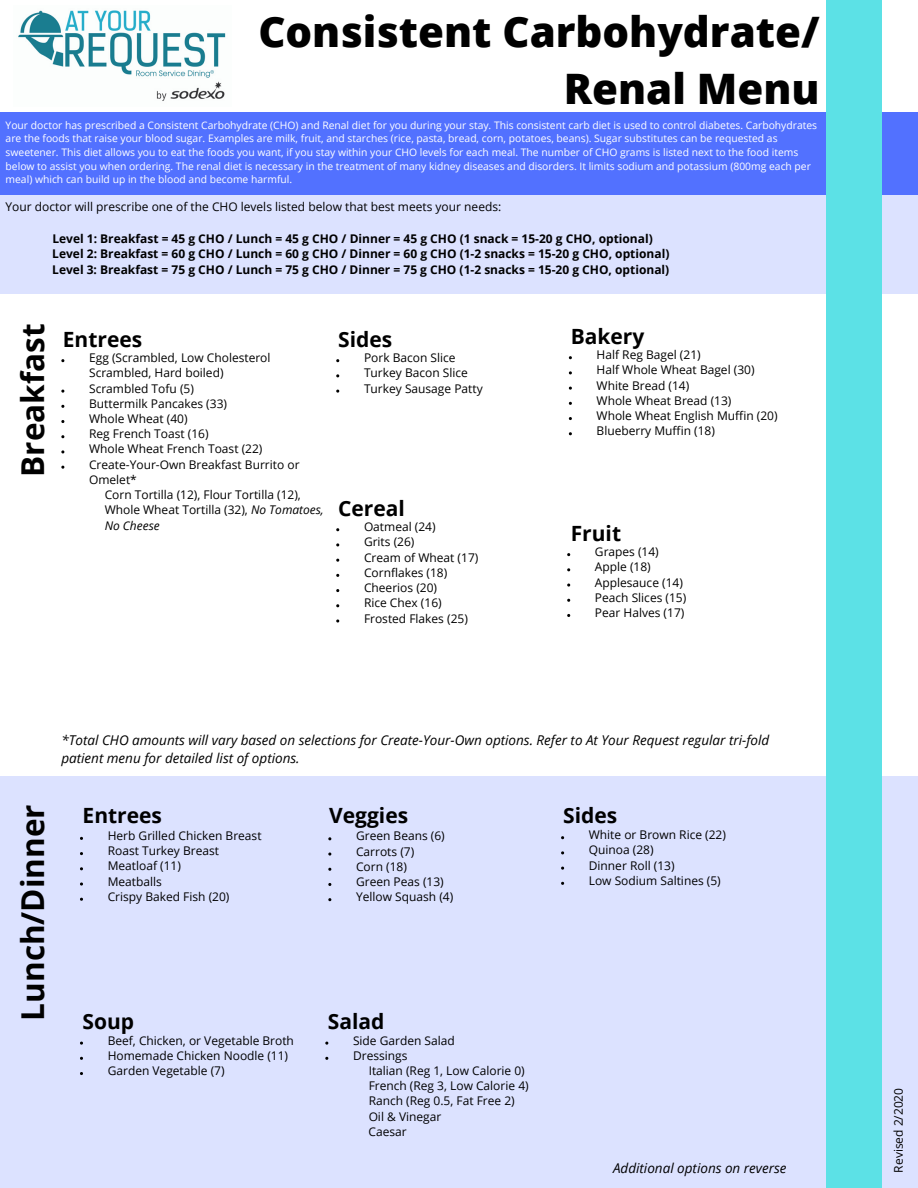
<style>
.page{position:relative;width:918px;height:1188px;background:#fff}
.page>*{position:absolute;margin:0;border:0;box-sizing:border-box;transform-origin:0 0}
.t1{font:800 42px/57.8px "Open Sans";color:#000;text-align:right}
.t2{font:700 31.5px "Open Sans";color:#000}
.t3{font:700 21px "Open Sans";color:#000}
.t4{font:italic 13.5px "Open Sans";color:#000}
.t5{font:12px/15.1px "Open Sans";color:#000}
.t6{font:700 12px/15.8px "Open Sans";color:#000}
.t7{font:10.35px/13.6px "Open Sans";color:#fff}
.s1{font-style:italic}
</style>
<div class="page">
<div style="left:0;top:112px;width:918px;height:83px;background:#5271ff"></div>
<div style="left:0;top:776px;width:918px;height:412px;background:#dce2ff"></div>
<div style="left:0;top:195px;width:918px;height:99px;background:#dce2ff"></div>
<div style="left:826px;top:0;width:55px;height:1188px;background:#5ce1e6"></div>
<img style="left:18px;top:10px;width:208px;height:91px">
<svg style="left:336px;top:619px;width:3px;height:4px"></svg>
<p class="t1" style="left:258px;top:2px;width:563px">Consistent Carbohydrate/<br>Renal Menu</p>
<p class="t7" style="left:6px;top:118px;width:813px">Your doctor has prescribed a Consistent Carbohydrate (CHO) and Renal diet for you during your stay. This consistent carb diet is used to control diabetes. Carbohydrates are the foods that raise your blood sugar. Examples are milk, fruit, and starches (rice, pasta, bread, corn, potatoes, beans). Sugar substitutes can be requested as sweetener. This diet allows you to eat the foods you want, if you stay within your CHO levels for each meal. The number of CHO grams is listed next to the food items below to assist you when ordering. The renal diet is necessary in the treatment of many kidney diseases and disorders. It limits sodium and potassium (800mg each per meal) which can build up in the blood and become harmful.</p>
<p class="t5" style="left:6px;top:199px;width:497px">Your doctor will prescribe one of the CHO levels listed below that best meets your needs:</p>
<p class="t6" style="left:52px;top:230px;width:619px">Level 1: Breakfast = 45 g CHO / Lunch = 45 g CHO / Dinner = 45 g CHO (1 snack = 15-20 g CHO, optional)<br>Level 2: Breakfast = 60 g CHO / Lunch = 60 g CHO / Dinner = 60 g CHO (1-2 snacks = 15-20 g CHO, optional)<br>Level 3: Breakfast = 75 g CHO / Lunch = 75 g CHO / Dinner = 75 g CHO (1-2 snacks = 15-20 g CHO, optional)</p>
<p class="t2" style="left:10px;top:477px;width:155px;rotate:-90deg">Breakfast</p>
<p class="t3" style="left:63px;top:325px;width:81px">Entrees</p>
<p class="t5" style="left:89px;top:350px;width:183px">Egg (Scrambled, Low Cholesterol<br>Scrambled, Hard boiled)</p>
<p class="t5" style="left:89px;top:380px;width:106px">Scrambled Tofu (5)</p>
<p class="t5" style="left:89px;top:396px;width:139px">Buttermilk Pancakes (33)</p>
<p class="t5" style="left:89px;top:411px;width:100px">Whole Wheat (40)</p>
<p class="t5" style="left:89px;top:426px;width:121px">Reg French Toast (16)</p>
<p class="t5" style="left:89px;top:441px;width:212px">Whole Wheat French Toast (22)<br>Create-Your-Own Breakfast Burrito or<br>Omelet*</p>
<p class="t5" style="left:105px;top:487px;width:221px">Corn Tortilla (12), Flour Tortilla (12),<br>Whole Wheat Tortilla (32), <span class="s1">No Tomatoes,<br>No Cheese</span></p>
<p class="t3" style="left:338px;top:325px;width:56px">Sides</p>
<p class="t5" style="left:364px;top:350px;width:93px">Pork Bacon Slice</p>
<p class="t5" style="left:364px;top:365px;width:105px">Turkey Bacon Slice</p>
<p class="t5" style="left:364px;top:380px;width:120px">Turkey Sausage Patty</p>
<p class="t3" style="left:338px;top:494px;width:68px">Cereal</p>
<p class="t5" style="left:364px;top:519px;width:73px">Oatmeal (24)</p>
<p class="t5" style="left:364px;top:534px;width:52px">Grits (26)</p>
<p class="t5" style="left:364px;top:549px;width:116px">Cream of Wheat (17)</p>
<p class="t5" style="left:364px;top:565px;width:85px">Cornflakes (18)</p>
<p class="t5" style="left:364px;top:580px;width:75px">Cheerios (20)</p>
<p class="t5" style="left:364px;top:595px;width:79px">Rice Chex (16)</p>
<p class="t5" style="left:364px;top:610px;width:105px">Frosted Flakes (25)</p>
<p class="t3" style="left:571px;top:322px;width:75px">Bakery</p>
<p class="t5" style="left:597px;top:347px;width:183px">Half Reg Bagel (21)<br>Half Whole Wheat Bagel (30)<br>White Bread (14)<br>Whole Wheat Bread (13)<br>Whole Wheat English Muffin (20)<br>Blueberry Muffin (18)</p>
<p class="t3" style="left:571px;top:519px;width:52px">Fruit</p>
<p class="t5" style="left:595px;top:544px;width:93px">Grapes (14)<br>Apple (18)<br>Applesauce (14)<br>Peach Slices (15)<br>Pear Halves (17)</p>
<p class="t2" style="left:10px;top:1021px;width:218px;rotate:-90deg">Lunch/Dinner</p>
<p class="t4" style="left:61px;top:731px;width:709px">*Total CHO amounts will vary based on selections for Create-Your-Own options. Refer to At Your Request regular tri-fold</p>
<p class="t4" style="left:61px;top:749px;width:240px">patient menu for detailed list of options.</p>
<p class="t3" style="left:83px;top:801px;width:81px">Entrees</p>
<p class="t3" style="left:329px;top:801px;width:80px">Veggies</p>
<p class="t3" style="left:563px;top:801px;width:56px">Sides</p>
<p class="t5" style="left:108px;top:828px;width:155px">Herb Grilled Chicken Breast</p>
<p class="t5" style="left:356px;top:828px;width:90px">Green Beans (6)</p>
<p class="t5" style="left:589px;top:827px;width:139px">White or Brown Rice (22)</p>
<p class="t5" style="left:108px;top:843px;width:113px">Roast Turkey Breast</p>
<p class="t5" style="left:356px;top:843px;width:60px">Carrots (7)</p>
<p class="t5" style="left:589px;top:842px;width:66px">Quinoa (28)</p>
<p class="t5" style="left:108px;top:858px;width:75px">Meatloaf (11)</p>
<p class="t5" style="left:356px;top:859px;width:52px">Corn (18)</p>
<p class="t5" style="left:589px;top:857px;width:87px">Dinner Roll (13)</p>
<p class="t5" style="left:108px;top:873px;width:56px">Meatballs</p>
<p class="t5" style="left:356px;top:874px;width:89px">Green Peas (13)</p>
<p class="t5" style="left:589px;top:873px;width:133px">Low Sodium Saltines (5)</p>
<p class="t5" style="left:108px;top:889px;width:123px">Crispy Baked Fish (20)</p>
<p class="t5" style="left:356px;top:889px;width:99px">Yellow Squash (4)</p>
<p class="t3" style="left:83px;top:1006px;width:53px">Soup</p>
<p class="t3" style="left:328px;top:1006px;width:58px">Salad</p>
<p class="t5" style="left:108px;top:1032px;width:188px">Beef, Chicken, or Vegetable Broth</p>
<p class="t5" style="left:353px;top:1032px;width:103px">Side Garden Salad</p>
<p class="t5" style="left:108px;top:1048px;width:182px">Homemade Chicken Noodle (11)</p>
<p class="t5" style="left:353px;top:1048px;width:56px">Dressings</p>
<p class="t5" style="left:108px;top:1063px;width:118px">Garden Vegetable (7)</p>
<p class="t5" style="left:369px;top:1063px;width:162px">Italian (Reg 1, Low Calorie 0)<br>French (Reg 3, Low Calorie 4)<br>Ranch (Reg 0.5, Fat Free 2)<br>Oil &amp; Vinegar<br>Caesar</p>
<p class="t4" style="left:613px;top:1158px;width:175px">Additional options on reverse</p>
<p class="t5" style="left:891px;top:1173px;width:86px;rotate:-90deg">Revised 2/2020</p>
</div>
